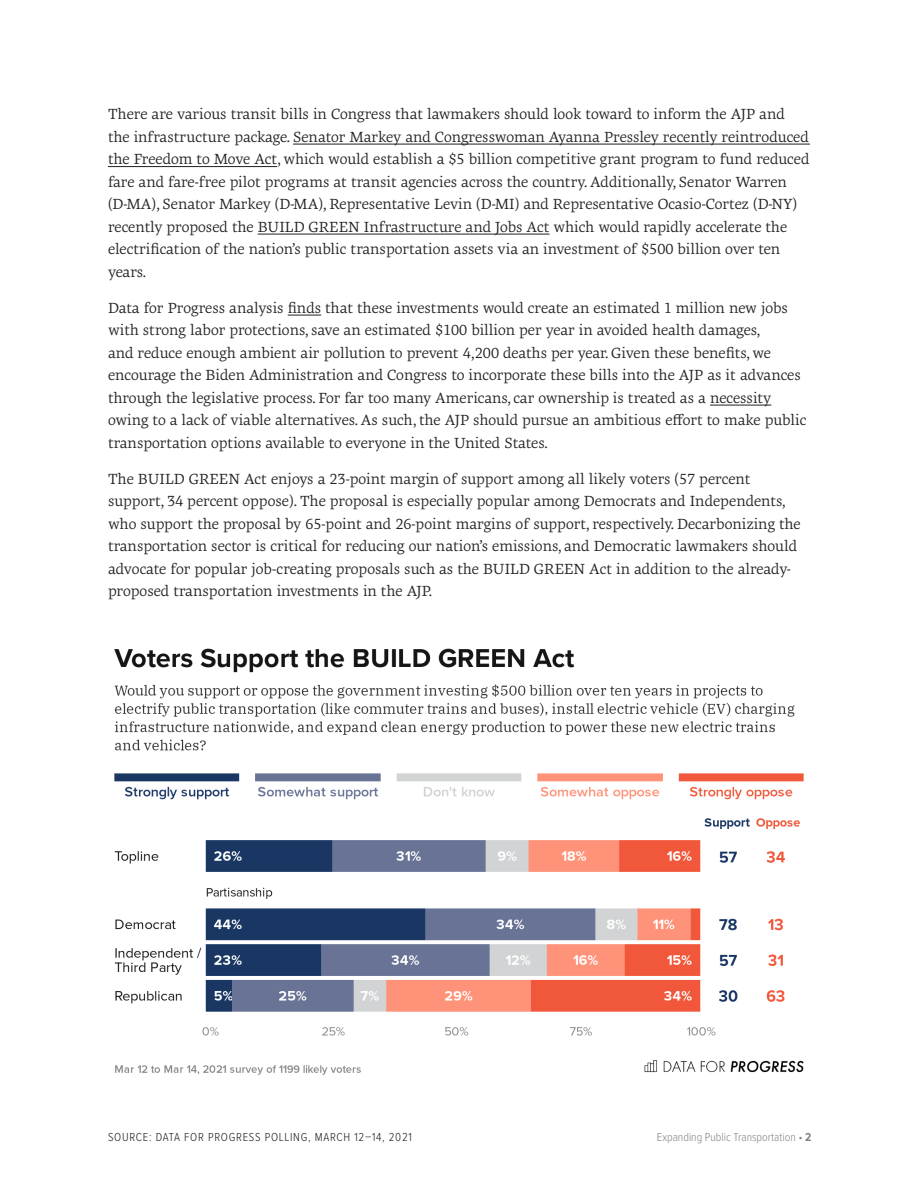
<style>
.page{position:relative;width:918px;height:1188px;background:#fff}
.page>*{position:absolute;margin:0;border:0;box-sizing:border-box;transform-origin:0 0}
.body_copy{font:15px/22.5px "Geneo Std";color:#231f20}
.body_copy-2{font:300 12px "Proxima Nova Cond";letter-spacing:.06em;color:#231f20}
.t1{font:300 12px "Proxima Nova Cond";color:#808285}
.s1{font-weight:700}
</style>
<div class="page">
<hr style="left:293px;top:144px;width:517px;height:1px;background:#231f20">
<hr style="left:108px;top:166px;width:169px;height:1px;background:#231f20">
<hr style="left:258px;top:234px;width:292px;height:1px;background:#231f20">
<hr style="left:288px;top:315px;width:33px;height:1px;background:#231f20">
<hr style="left:710px;top:405px;width:61px;height:1px;background:#231f20">
<img style="left:114px;top:648px;width:690px;height:427px">
<p class="body_copy" style="left:108px;top:103px;width:703px">There are various transit bills in Congress that lawmakers should look toward to inform the AJP and the infrastructure package. Senator Markey and Congresswoman Ayanna Pressley recently reintroduced the Freedom to Move Act, which would establish a $5 billion competitive grant program to fund reduced fare and fare-free pilot programs at transit agencies across the country. Additionally, Senator Warren (D-MA), Senator Markey (D-MA), Representative Levin (D-MI) and Representative Ocasio-Cortez (D-NY) recently proposed the BUILD GREEN Infrastructure and Jobs Act which would rapidly accelerate the electrification of the nation’s public transportation assets via an investment of $500 billion over ten years.</p>
<p class="body_copy" style="left:108px;top:296px;width:700px">Data for Progress analysis finds that these investments would create an estimated 1 million new jobs with strong labor protections, save an estimated $100 billion per year in avoided health damages,<br>and reduce enough ambient air pollution to prevent 4,200 deaths per year. Given these benefits, we encourage the Biden Administration and Congress to incorporate these bills into the AJP as it advances through the legislative process. For far too many Americans, car ownership is treated as a necessity owing to a lack of viable alternatives. As such, the AJP should pursue an ambitious effort to make public transportation options available to everyone in the United States.</p>
<p class="body_copy" style="left:108px;top:467px;width:694px">The BUILD GREEN Act enjoys a 23-point margin of support among all likely voters (57 percent support, 34 percent oppose). The proposal is especially popular among Democrats and Independents, who support the proposal by 65-point and 26-point margins of support, respectively. Decarbonizing the transportation sector is critical for reducing our nation’s emissions, and Democratic lawmakers should advocate for popular job-creating proposals such as the BUILD GREEN Act in addition to the already&shy;proposed transportation investments in the AJP.</p>
<p class="body_copy-2" style="left:108px;top:1128px;width:305px">SOURCE: DATA FOR PROGRESS POLLING, MARCH 12–14, 2021</p>
<p class="t1" style="left:657px;top:1128px;width:156px">Expanding Public Transportation • <span class="s1">2</span></p>
</div>
